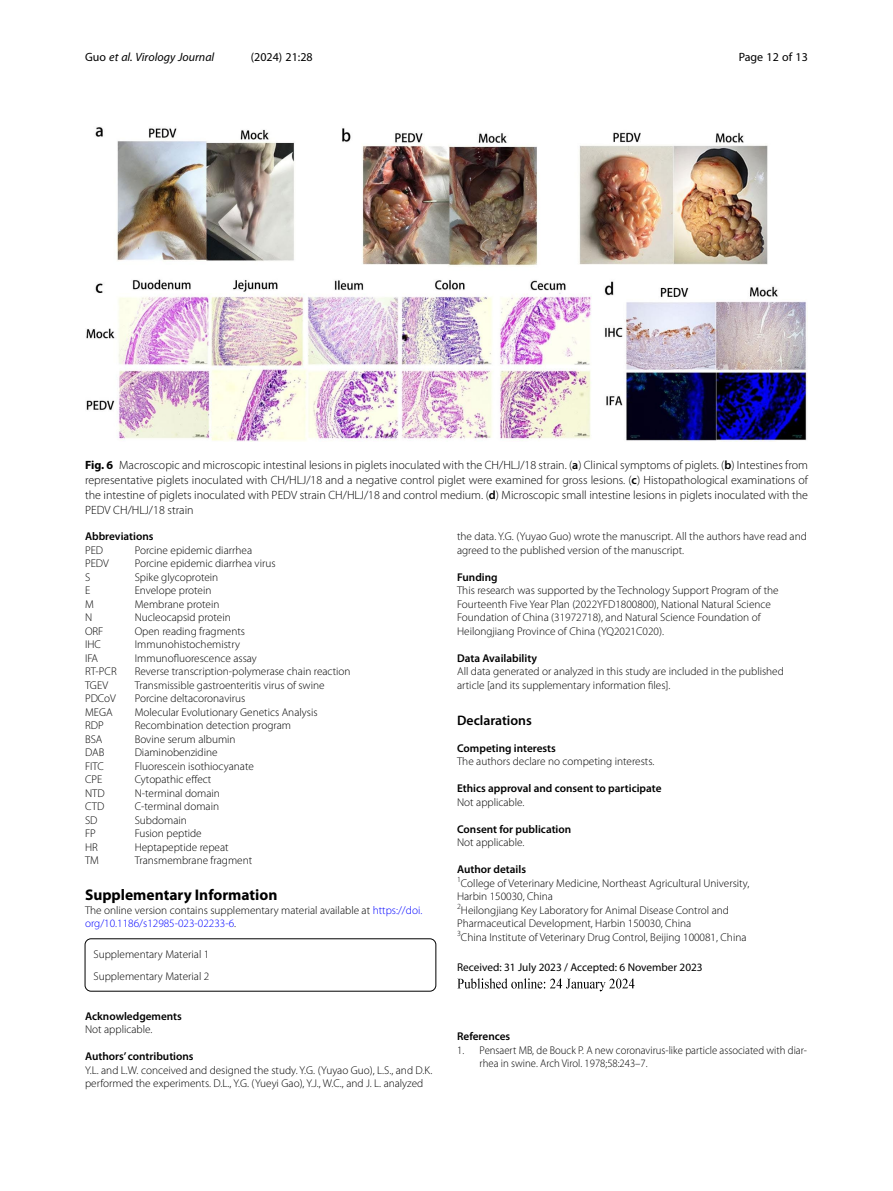
<style>
.page{position:relative;width:893px;height:1191px;background:#fff}
.page>*{position:absolute;margin:0;border:0;box-sizing:border-box;transform-origin:0 0}
.Head_1{font:700 15.45px "Myriad Pro";color:#000}
.Ethics_Declarations{font:600 13.8px "Myriad Pro";color:#000}
.Figure_Caption{font:300 12px/15px "Myriad Pro";color:#000;text-align:justify}
.t1{font:italic 12px "Myriad Pro";color:#000}
.t2{font:12px "Myriad Pro";color:#000}
.Abbreviation_Para_1{font:300 11.25px "Myriad Pro";color:#000}
.Author_Contribution{font:300 11.25px/13.5px "Myriad Pro";color:#000}
.Funding{font:300 11.25px/13.5px "Myriad Pro";color:#000}
.Affilation_M{font:300 11.25px/13.5px "Myriad Pro";color:#000}
.Endmatter_Heading{font:600 11.25px "Myriad Pro";color:#000}
.Materials_Availabili{font:300 11.25px/13.5px "Myriad Pro";color:#000}
.Literatur_Entry{font:300 11.25px/13.5px "Myriad Pro";color:#000;scale:.95 1}
.Article_Note_ESM{font:300 11.25px/13.5px "Myriad Pro";color:#000}
.Affilation_F{font:300 11.25px/13.5px "Myriad Pro";color:#000}
.Ethics_Declarations-2{font:300 11.25px "Myriad Pro";color:#000}
.Additional_File_Info{font:300 11.25px "Myriad Pro";color:#000}
.Article_History{font:11.25px "Myriad Pro";color:#000}
.Acknowledgements{font:300 11.25px "Myriad Pro";color:#000}
.Abbrevation_Heading{font:600 11.25px "Myriad Pro";color:#000}
.Literatur_Heading{font:600 11.25px "Myriad Pro";color:#000}
.s1{font-style:normal}
.s2{font-weight:700}
.s3{font-weight:600}
.s4{color:#00f}
</style>
<div class="page">
<div style="left:85px;top:938px;width:351px;height:53px;border:1px solid #000;border-radius:6px"></div>
<img style="left:457px;top:978px;width:178px;height:14px">
<img style="left:86px;top:127px;width:722px;height:314px">
<p class="t1" style="left:85px;top:50px;width:131px"><span class="s1">Guo</span> et al. Virology Journal</p>
<p class="t2" style="left:251px;top:50px;width:63px">(2024) 21:28</p>
<p class="t2" style="left:739px;top:50px;width:71px">Page 12 of 13</p>
<p class="Figure_Caption" style="left:85px;top:457px;width:724px"><span class="s2">Fig. 6</span> Macroscopic and microscopic intestinal lesions in piglets inoculated with the CH/HLJ/18 strain. (<span class="s3">a</span>) Clinical symptoms of piglets. (<span class="s3">b</span>) Intestines from representative piglets inoculated with CH/HLJ/18 and a negative control piglet were examined for gross lesions. (<span class="s3">c</span>) Histopathological examinations of the intestine of piglets inoculated with PEDV strain CH/HLJ/18 and control medium. (<span class="s3">d</span>) Microscopic small intestine lesions in piglets inoculated with the PEDV CH/HLJ/18 strain</p>
<p class="Abbrevation_Heading" style="left:85px;top:529px;width:70px">Abbreviations</p>
<p class="Abbreviation_Para_1" style="left:85px;top:543px;width:20px">PED</p>
<p class="Abbreviation_Para_1" style="left:135px;top:543px;width:119px">Porcine epidemic diarrhea</p>
<p class="Abbreviation_Para_1" style="left:85px;top:557px;width:25px">PEDV</p>
<p class="Abbreviation_Para_1" style="left:135px;top:557px;width:142px">Porcine epidemic diarrhea virus</p>
<p class="Abbreviation_Para_1" style="left:85px;top:570px;width:7px">S</p>
<p class="Abbreviation_Para_1" style="left:135px;top:570px;width:85px">Spike glycoprotein</p>
<p class="Abbreviation_Para_1" style="left:85px;top:584px;width:7px">E</p>
<p class="Abbreviation_Para_1" style="left:135px;top:584px;width:78px">Envelope protein</p>
<p class="Abbreviation_Para_1" style="left:85px;top:597px;width:10px">M</p>
<p class="Abbreviation_Para_1" style="left:135px;top:597px;width:86px">Membrane protein</p>
<p class="Abbreviation_Para_1" style="left:85px;top:611px;width:9px">N</p>
<p class="Abbreviation_Para_1" style="left:135px;top:611px;width:98px">Nucleocapsid protein</p>
<p class="Abbreviation_Para_1" style="left:85px;top:624px;width:20px">ORF</p>
<p class="Abbreviation_Para_1" style="left:135px;top:624px;width:112px">Open reading fragments</p>
<p class="Abbreviation_Para_1" style="left:85px;top:638px;width:17px">IHC</p>
<p class="Abbreviation_Para_1" style="left:135px;top:638px;width:107px">Immunohistochemistry</p>
<p class="Abbreviation_Para_1" style="left:85px;top:651px;width:15px">IFA</p>
<p class="Abbreviation_Para_1" style="left:135px;top:651px;width:124px">Immunofluorescence assay</p>
<p class="Abbreviation_Para_1" style="left:85px;top:665px;width:33px">RT-PCR</p>
<p class="Abbreviation_Para_1" style="left:135px;top:665px;width:217px">Reverse transcription-polymerase chain reaction</p>
<p class="Abbreviation_Para_1" style="left:85px;top:678px;width:25px">TGEV</p>
<p class="Abbreviation_Para_1" style="left:135px;top:678px;width:191px">Transmissible gastroenteritis virus of swine</p>
<p class="Abbreviation_Para_1" style="left:85px;top:692px;width:32px">PDCoV</p>
<p class="Abbreviation_Para_1" style="left:135px;top:692px;width:112px">Porcine deltacoronavirus</p>
<p class="Abbreviation_Para_1" style="left:85px;top:705px;width:29px">MEGA</p>
<p class="Abbreviation_Para_1" style="left:135px;top:705px;width:184px">Molecular Evolutionary Genetics Analysis</p>
<p class="Abbreviation_Para_1" style="left:85px;top:719px;width:20px">RDP</p>
<p class="Abbreviation_Para_1" style="left:135px;top:719px;width:158px">Recombination detection program</p>
<p class="Abbreviation_Para_1" style="left:85px;top:732px;width:19px">BSA</p>
<p class="Abbreviation_Para_1" style="left:135px;top:732px;width:102px">Bovine serum albumin</p>
<p class="Abbreviation_Para_1" style="left:85px;top:746px;width:21px">DAB</p>
<p class="Abbreviation_Para_1" style="left:135px;top:746px;width:84px">Diaminobenzidine</p>
<p class="Abbreviation_Para_1" style="left:85px;top:759px;width:20px">FITC</p>
<p class="Abbreviation_Para_1" style="left:135px;top:759px;width:121px">Fluorescein isothiocyanate</p>
<p class="Abbreviation_Para_1" style="left:85px;top:773px;width:19px">CPE</p>
<p class="Abbreviation_Para_1" style="left:135px;top:773px;width:78px">Cytopathic effect</p>
<p class="Abbreviation_Para_1" style="left:85px;top:786px;width:21px">NTD</p>
<p class="Abbreviation_Para_1" style="left:135px;top:786px;width:87px">N-terminal domain</p>
<p class="Abbreviation_Para_1" style="left:85px;top:800px;width:21px">CTD</p>
<p class="Abbreviation_Para_1" style="left:135px;top:800px;width:86px">C-terminal domain</p>
<p class="Abbreviation_Para_1" style="left:85px;top:813px;width:14px">SD</p>
<p class="Abbreviation_Para_1" style="left:135px;top:813px;width:54px">Subdomain</p>
<p class="Abbreviation_Para_1" style="left:85px;top:827px;width:12px">FP</p>
<p class="Abbreviation_Para_1" style="left:135px;top:827px;width:69px">Fusion peptide</p>
<p class="Abbreviation_Para_1" style="left:85px;top:840px;width:14px">HR</p>
<p class="Abbreviation_Para_1" style="left:135px;top:840px;width:95px">Heptapeptide repeat</p>
<p class="Abbreviation_Para_1" style="left:85px;top:854px;width:15px">TM</p>
<p class="Abbreviation_Para_1" style="left:135px;top:854px;width:119px">Transmembrane fragment</p>
<p class="Head_1" style="left:85px;top:885px;width:194px">Supplementary Information</p>
<p class="Article_Note_ESM" style="left:85px;top:903px;width:339px">The online version contains supplementary material available at <span class="s4">https://doi. org/10.1186/s12985-023-02233-6</span>.</p>
<p class="Additional_File_Info" style="left:94px;top:948px;width:117px">Supplementary Material 1</p>
<p class="Additional_File_Info" style="left:94px;top:970px;width:117px">Supplementary Material 2</p>
<p class="Endmatter_Heading" style="left:85px;top:1008px;width:98px">Acknowledgements</p>
<p class="Acknowledgements" style="left:85px;top:1023px;width:69px">Not applicable.</p>
<p class="Endmatter_Heading" style="left:85px;top:1049px;width:110px">Authors’ contributions</p>
<p class="Author_Contribution" style="left:85px;top:1063px;width:349px">Y.L. and L.W. conceived and designed the study. Y.G. (Yuyao Guo), L.S., and D.K. performed the experiments. D.L., Y.G. (Yueyi Gao), Y.J., W.C., and J. L. analyzed</p>
<p class="Author_Contribution" style="left:457px;top:529px;width:351px">the data. Y.G. (Yuyao Guo) wrote the manuscript. All the authors have read and agreed to the published version of the manuscript.</p>
<p class="Endmatter_Heading" style="left:457px;top:569px;width:42px">Funding</p>
<p class="Funding" style="left:457px;top:583px;width:323px">This research was supported by the Technology Support Program of the Fourteenth Five Year Plan (2022YFD1800800), National Natural Science Foundation of China (31972718), and Natural Science Foundation of Heilongjiang Province of China (YQ2021C020).</p>
<p class="Endmatter_Heading" style="left:457px;top:650px;width:81px">Data Availability</p>
<p class="Materials_Availabili" style="left:457px;top:664px;width:328px">All data generated or analyzed in this study are included in the published article [and its supplementary information files].</p>
<p class="Ethics_Declarations" style="left:457px;top:711px;width:76px">Declarations</p>
<p class="Endmatter_Heading" style="left:457px;top:740px;width:100px">Competing interests</p>
<p class="Ethics_Declarations-2" style="left:457px;top:755px;width:199px">The authors declare no competing interests.</p>
<p class="Endmatter_Heading" style="left:457px;top:781px;width:206px">Ethics approval and consent to participate</p>
<p class="Ethics_Declarations-2" style="left:457px;top:795px;width:69px">Not applicable.</p>
<p class="Endmatter_Heading" style="left:457px;top:821px;width:116px">Consent for publication</p>
<p class="Ethics_Declarations-2" style="left:457px;top:836px;width:69px">Not applicable.</p>
<p class="Endmatter_Heading" style="left:457px;top:862px;width:70px">Author details</p>
<p class="Affilation_F" style="left:457px;top:876px;width:294px"><sup>1</sup>College of Veterinary Medicine, Northeast Agricultural University,<br>Harbin 150030, China</p>
<p class="Affilation_M" style="left:457px;top:903px;width:273px"><sup>2</sup>Heilongjiang Key Laboratory for Animal Disease Control and<br>Pharmaceutical Development, Harbin 150030, China</p>
<p class="Affilation_M" style="left:457px;top:930px;width:291px"><sup>3</sup>China Institute of Veterinary Drug Control, Beijing 100081, China</p>
<p class="Article_History" style="left:457px;top:960px;width:247px">Received: 31 July 2023 / Accepted: 6 November 2023</p>
<p class="Literatur_Heading" style="left:457px;top:1029px;width:55px">References</p>
<p class="Literatur_Entry" style="left:480px;top:1043px;width:346px;text-indent:-22px">1. Pensaert MB, de Bouck P. A new coronavirus-like particle associated with diar&shy;rhea in swine. Arch Virol. 1978;58:243–7.</p>
</div>
